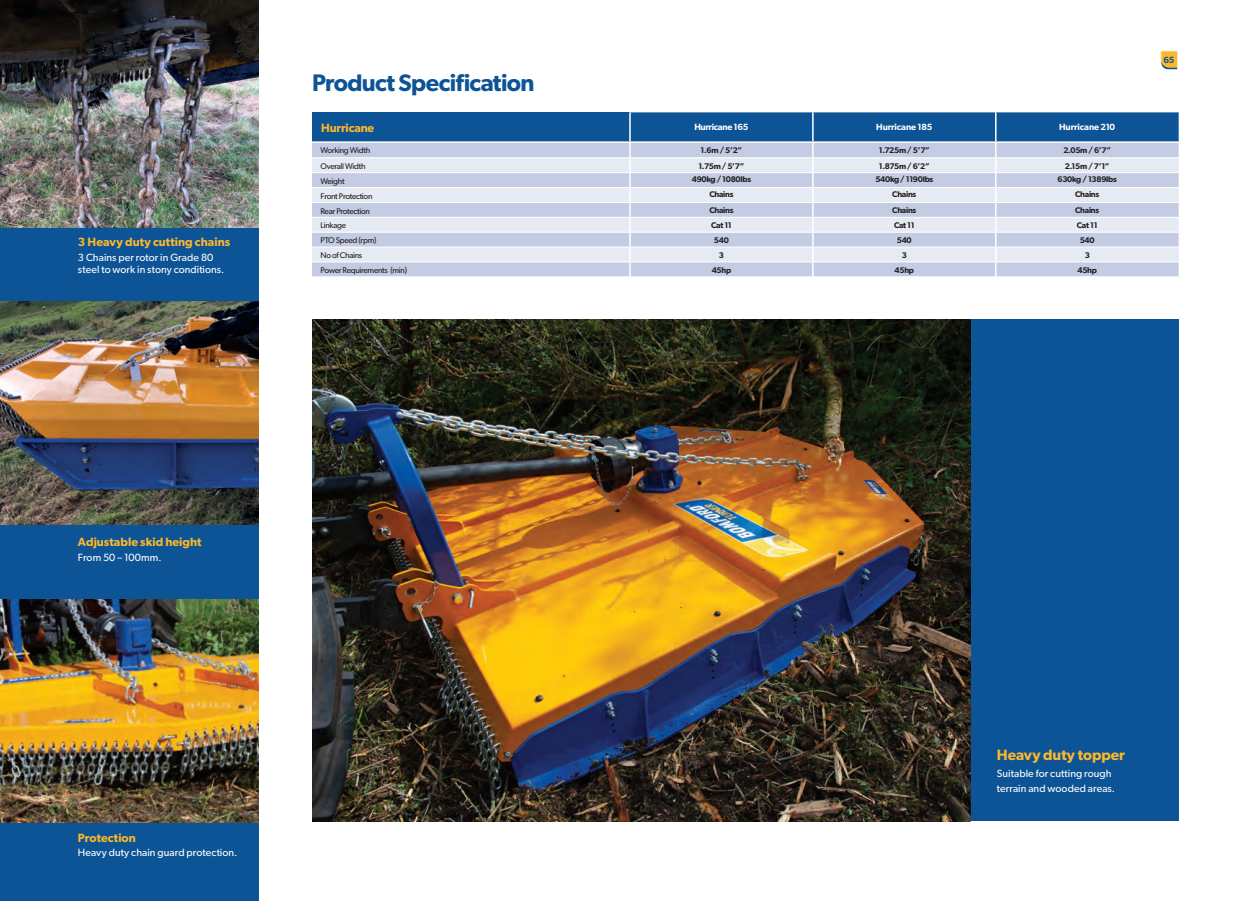
<style>
.page{position:relative;width:1258px;height:901px;background:#fff}
.page>*{position:absolute;margin:0;border:0;box-sizing:border-box;transform-origin:0 0}
.Text{font:600 24px "Gibson";letter-spacing:-.025em;color:#0d5496}
.Captions{font:600 15px "Gibson";color:#fdb82a}
.Captions-2{font:600 12px "Gibson";letter-spacing:.005em;color:#fdb82a}
.Table_cells{font:600 12px "Gibson";letter-spacing:-.01em;color:#fdb82a}
.Captions-3{font:10.5px/15px "Gibson";letter-spacing:.005em;color:#fff}
.Table_cells-2{font:600 9px "Gibson";letter-spacing:-.01em;color:#fff}
.Table_cells-3{font:600 9px "Gibson";letter-spacing:-.035em;color:#fff}
.t1{font:600 9px "Gibson";color:#0d5496}
.Table_cells-4{font:600 8.25px "Gibson";letter-spacing:-.035em;color:#231f20}
.Table_cells-5{font:8.25px "Gibson";letter-spacing:-.035em;color:#231f20}
</style>
<div class="page">
<div style="left:0;top:0;width:258px;height:901px;background:#0d5496"></div>
<img style="left:0;top:301px;width:258px;height:224px">
<img style="left:0;top:0;width:258px;height:227px">
<img style="left:0;top:599px;width:258px;height:223px">
<div style="left:556px;top:319px;width:622px;height:502px;background:#0d5496"></div>
<img style="left:312px;top:319px;width:659px;height:502px">
<svg style="left:1160px;top:50px;width:18px;height:20px"></svg>
<div style="left:312px;top:112px;width:318px;height:30px;background:#0d5496"></div>
<div style="left:312px;top:143px;width:317px;height:133px;background:#c3cce3"></div>
<svg style="left:312px;top:158px;width:317px;height:104px;background:#d7ddec"></svg>
<hr style="left:312px;top:141px;width:318px;height:2px;background:#fff">
<svg style="left:629px;top:112px;width:549px;height:164px;background:#afc2db"></svg>
<hr style="left:312px;top:157px;width:318px;height:1px;background:#fff">
<hr style="left:630px;top:157px;width:183px;height:1px;background:#fff">
<hr style="left:813px;top:157px;width:182px;height:1px;background:#fff">
<hr style="left:995px;top:157px;width:183px;height:1px;background:#fff">
<hr style="left:312px;top:187px;width:318px;height:1px;background:#fff">
<hr style="left:630px;top:187px;width:183px;height:1px;background:#fff">
<hr style="left:813px;top:187px;width:182px;height:1px;background:#fff">
<hr style="left:995px;top:187px;width:183px;height:1px;background:#fff">
<hr style="left:312px;top:202px;width:318px;height:1px;background:#fff">
<hr style="left:630px;top:202px;width:183px;height:1px;background:#fff">
<hr style="left:813px;top:202px;width:182px;height:1px;background:#fff">
<hr style="left:995px;top:202px;width:183px;height:1px;background:#fff">
<hr style="left:312px;top:217px;width:318px;height:1px;background:#fff">
<hr style="left:630px;top:217px;width:183px;height:1px;background:#fff">
<hr style="left:813px;top:217px;width:182px;height:1px;background:#fff">
<hr style="left:995px;top:217px;width:183px;height:1px;background:#fff">
<hr style="left:312px;top:232px;width:318px;height:1px;background:#fff">
<hr style="left:630px;top:232px;width:183px;height:1px;background:#fff">
<hr style="left:813px;top:232px;width:182px;height:1px;background:#fff">
<hr style="left:995px;top:232px;width:183px;height:1px;background:#fff">
<hr style="left:312px;top:247px;width:318px;height:1px;background:#fff">
<hr style="left:630px;top:247px;width:183px;height:1px;background:#fff">
<hr style="left:813px;top:247px;width:182px;height:1px;background:#fff">
<hr style="left:995px;top:247px;width:183px;height:1px;background:#fff">
<hr style="left:312px;top:262px;width:318px;height:1px;background:#fff">
<hr style="left:630px;top:262px;width:183px;height:1px;background:#fff">
<hr style="left:813px;top:262px;width:182px;height:1px;background:#fff">
<hr style="left:995px;top:262px;width:183px;height:1px;background:#fff">
<hr style="left:312px;top:172px;width:318px;height:1px;background:#fff">
<hr style="left:630px;top:172px;width:183px;height:1px;background:#fff">
<hr style="left:813px;top:172px;width:182px;height:1px;background:#fff">
<hr style="left:995px;top:172px;width:183px;height:1px;background:#fff">
<p class="Captions-2" style="left:78px;top:235px;width:154px">3 Heavy duty cutting chains</p>
<p class="Captions-3" style="left:78px;top:251px;width:148px;line-height:12.6px">3 Chains per rotor in Grade 80 steel to work in stony conditions.</p>
<p class="Text" style="left:312px;top:68px;width:224px">Product Specification</p>
<p class="Table_cells" style="left:321px;top:120px;width:55px">Hurricane</p>
<p class="Table_cells-3" style="left:694px;top:122px;width:56px">Hurricane 165</p>
<p class="Table_cells-2" style="left:876px;top:122px;width:58px">Hurricane 185</p>
<p class="Table_cells-2" style="left:1059px;top:122px;width:58px">Hurricane 210</p>
<p class="Table_cells-5" style="left:320px;top:146px;width:51px">Working Width</p>
<p class="Table_cells-4" style="left:700px;top:146px;width:43px">1.6m / 5’2”</p>
<p class="Table_cells-4" style="left:878px;top:146px;width:53px">1.725m / 5’7”</p>
<p class="Table_cells-4" style="left:1063px;top:146px;width:49px">2.05m / 6’7”</p>
<p class="Table_cells-5" style="left:320px;top:161px;width:47px">Overall Width</p>
<p class="Table_cells-4" style="left:698px;top:161px;width:48px">1.75m / 5’7”</p>
<p class="Table_cells-4" style="left:879px;top:161px;width:53px">1.875m / 6’2”</p>
<p class="Table_cells-4" style="left:1064px;top:161px;width:46px">2.15m / 7’1”</p>
<p class="Table_cells-5" style="left:320px;top:176px;width:26px">Weight</p>
<p class="Table_cells-4" style="left:692px;top:175px;width:61px">490kg / 1080lbs</p>
<p class="Table_cells-4" style="left:875px;top:175px;width:59px">540kg / 1190lbs</p>
<p class="Table_cells-4" style="left:1057px;top:175px;width:61px">630kg / 1389lbs</p>
<p class="Table_cells-5" style="left:320px;top:191px;width:53px">Front Protection</p>
<p class="Table_cells-4" style="left:709px;top:190px;width:26px">Chains</p>
<p class="Table_cells-4" style="left:892px;top:190px;width:26px">Chains</p>
<p class="Table_cells-4" style="left:1075px;top:190px;width:26px">Chains</p>
<p class="Table_cells-5" style="left:320px;top:206px;width:51px">Rear Protection</p>
<p class="Table_cells-4" style="left:709px;top:205px;width:26px">Chains</p>
<p class="Table_cells-4" style="left:892px;top:205px;width:26px">Chains</p>
<p class="Table_cells-4" style="left:1075px;top:205px;width:26px">Chains</p>
<p class="Table_cells-5" style="left:320px;top:221px;width:27px">Linkage</p>
<p class="Table_cells-4" style="left:711px;top:220px;width:22px">Cat 11</p>
<p class="Table_cells-4" style="left:894px;top:220px;width:22px">Cat 11</p>
<p class="Table_cells-4" style="left:1077px;top:220px;width:22px">Cat 11</p>
<p class="Table_cells-5" style="left:320px;top:235px;width:57px">PTO Speed (rpm)</p>
<p class="Table_cells-4" style="left:714px;top:235px;width:16px">540</p>
<p class="Table_cells-4" style="left:897px;top:235px;width:16px">540</p>
<p class="Table_cells-4" style="left:1079px;top:235px;width:16px">540</p>
<p class="Table_cells-5" style="left:320px;top:250px;width:43px">No of Chains</p>
<p class="Table_cells-4" style="left:719px;top:250px;width:7px">3</p>
<p class="Table_cells-4" style="left:901px;top:250px;width:7px">3</p>
<p class="Table_cells-4" style="left:1084px;top:250px;width:7px">3</p>
<p class="Table_cells-5" style="left:320px;top:265px;width:88px">Power Requirements (min)</p>
<p class="Table_cells-4" style="left:711px;top:265px;width:21px">45hp</p>
<p class="Table_cells-4" style="left:894px;top:265px;width:21px">45hp</p>
<p class="Table_cells-4" style="left:1077px;top:265px;width:21px">45hp</p>
<p class="t1" style="left:1163px;top:54px;width:13px">65</p>
<p class="Captions-2" style="left:78px;top:535px;width:125px">Adjustable skid height</p>
<p class="Captions-3" style="left:78px;top:549px;width:85px">From 50 – 100mm.</p>
<p class="Captions-2" style="left:78px;top:830px;width:59px">Protection</p>
<p class="Captions-3" style="left:78px;top:845px;width:161px">Heavy duty chain guard protection.</p>
<p class="Captions" style="left:997px;top:746px;width:130px">Heavy duty topper</p>
<p class="Captions-3" style="left:997px;top:766px;width:120px">Suitable for cutting rough terrain and wooded areas.</p>
</div>
